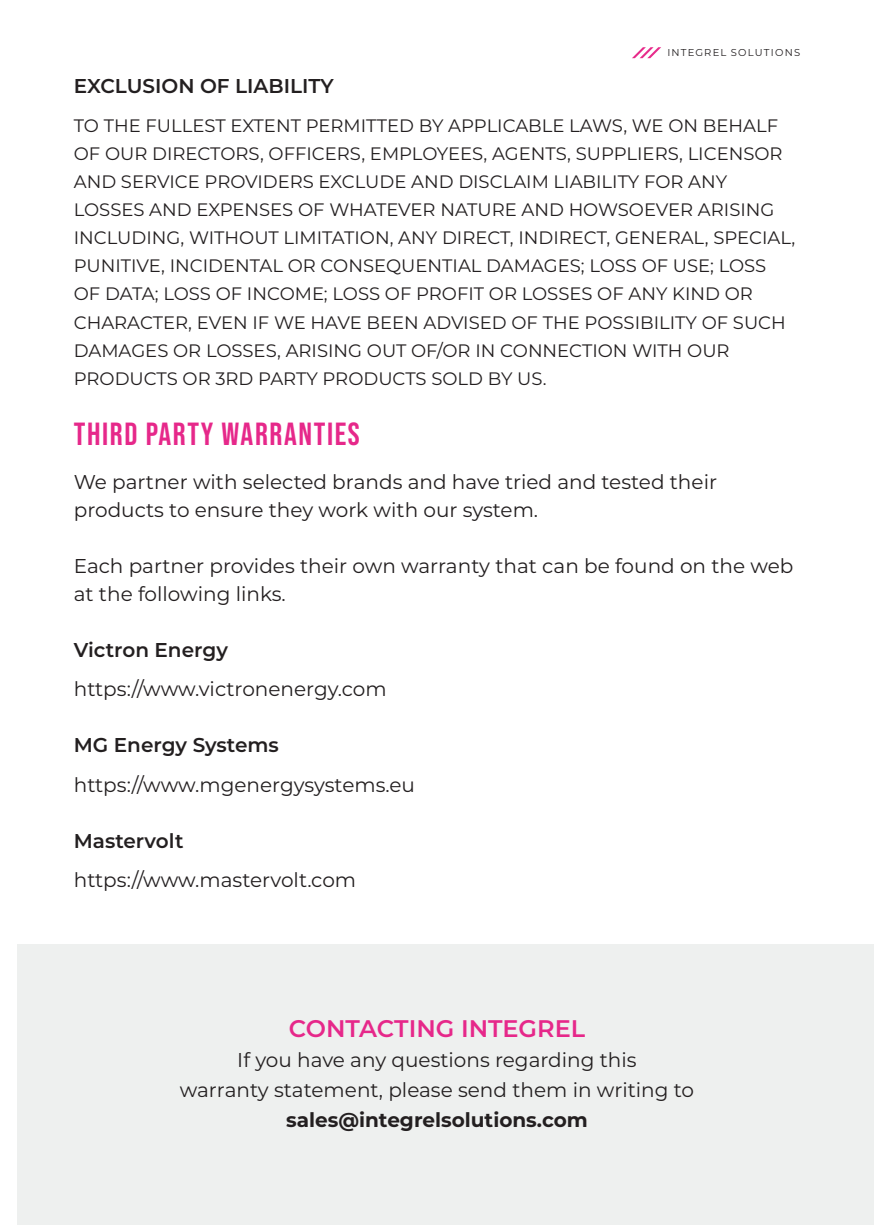
<style>
.page{position:relative;width:874px;height:1225px;background:#fff}
.page>*{position:absolute;margin:0;border:0;box-sizing:border-box;transform-origin:0 0}
.t1{font:700 32px "Bebas Neue Pro";letter-spacing:.05em;color:#e6288a}
.t2{font:600 24px "Montserrat";color:#e6288a}
.t3{font:20px/28px "Montserrat";color:#231f20}
.t4{font:600 20px "Montserrat";color:#231f20}
.t5{font:700 20px "Montserrat";color:#231f20}
.t6{font:18px/28px "Montserrat";color:#231f20}
.t7{font:10px "Montserrat";letter-spacing:.12em;color:#231f20}
</style>
<div class="page">
<svg style="left:632px;top:47px;width:29px;height:11px"></svg>
<div style="left:17px;top:944px;width:856px;height:281px;background:#eef0ef"></div>
<p class="t7" style="left:667px;top:46px;width:134px">INTEGREL SOLUTIONS</p>
<p class="t4" style="left:74px;top:76px;width:261px">EXCLUSION OF LIABILITY</p>
<p class="t6" style="left:74px;top:113px;width:722px">TO THE FULLEST EXTENT PERMITTED BY APPLICABLE LAWS, WE ON BEHALF OF OUR DIRECTORS, OFFICERS, EMPLOYEES, AGENTS, SUPPLIERS, LICENSOR AND SERVICE PROVIDERS EXCLUDE AND DISCLAIM LIABILITY FOR ANY LOSSES AND EXPENSES OF WHATEVER NATURE AND HOWSOEVER ARISING INCLUDING, WITHOUT LIMITATION, ANY DIRECT, INDIRECT, GENERAL, SPECIAL, PUNITIVE, INCIDENTAL OR CONSEQUENTIAL DAMAGES; LOSS OF USE; LOSS OF DATA; LOSS OF INCOME; LOSS OF PROFIT OR LOSSES OF ANY KIND OR CHARACTER, EVEN IF WE HAVE BEEN ADVISED OF THE POSSIBILITY OF SUCH DAMAGES OR LOSSES, ARISING OUT OF/OR IN CONNECTION WITH OUR PRODUCTS OR 3RD PARTY PRODUCTS SOLD BY US.</p>
<h1 class="t1" style="left:74px;top:415px;width:287px">THIRD PARTY WARRANTIES</h1>
<p class="t3" style="left:74px;top:468px;width:644px">We partner with selected brands and have tried and tested their products to ensure they work with our system.</p>
<p class="t3" style="left:74px;top:552px;width:720px">Each partner provides their own warranty that can be found on the web at the following links.</p>
<p class="t4" style="left:74px;top:640px;width:155px">Victron Energy</p>
<p class="t3" style="left:74px;top:676px;width:314px">https://www.victronenergy.com</p>
<p class="t4" style="left:74px;top:735px;width:206px">MG Energy Systems</p>
<p class="t3" style="left:74px;top:771px;width:342px">https://www.mgenergysystems.eu</p>
<p class="t4" style="left:74px;top:831px;width:111px">Mastervolt</p>
<p class="t3" style="left:74px;top:866px;width:284px">https://www.mastervolt.com</p>
<h2 class="t2" style="left:288px;top:1017px;width:298px">CONTACTING INTEGREL</h2>
<p class="t3" style="left:180px;top:1045px;width:515px;line-height:30px;text-align:center">If you have any questions regarding this<br>warranty statement, please send them in writing to</p>
<p class="t5" style="left:286px;top:1111px;width:303px">sales@integrelsolutions.com</p>
</div>
